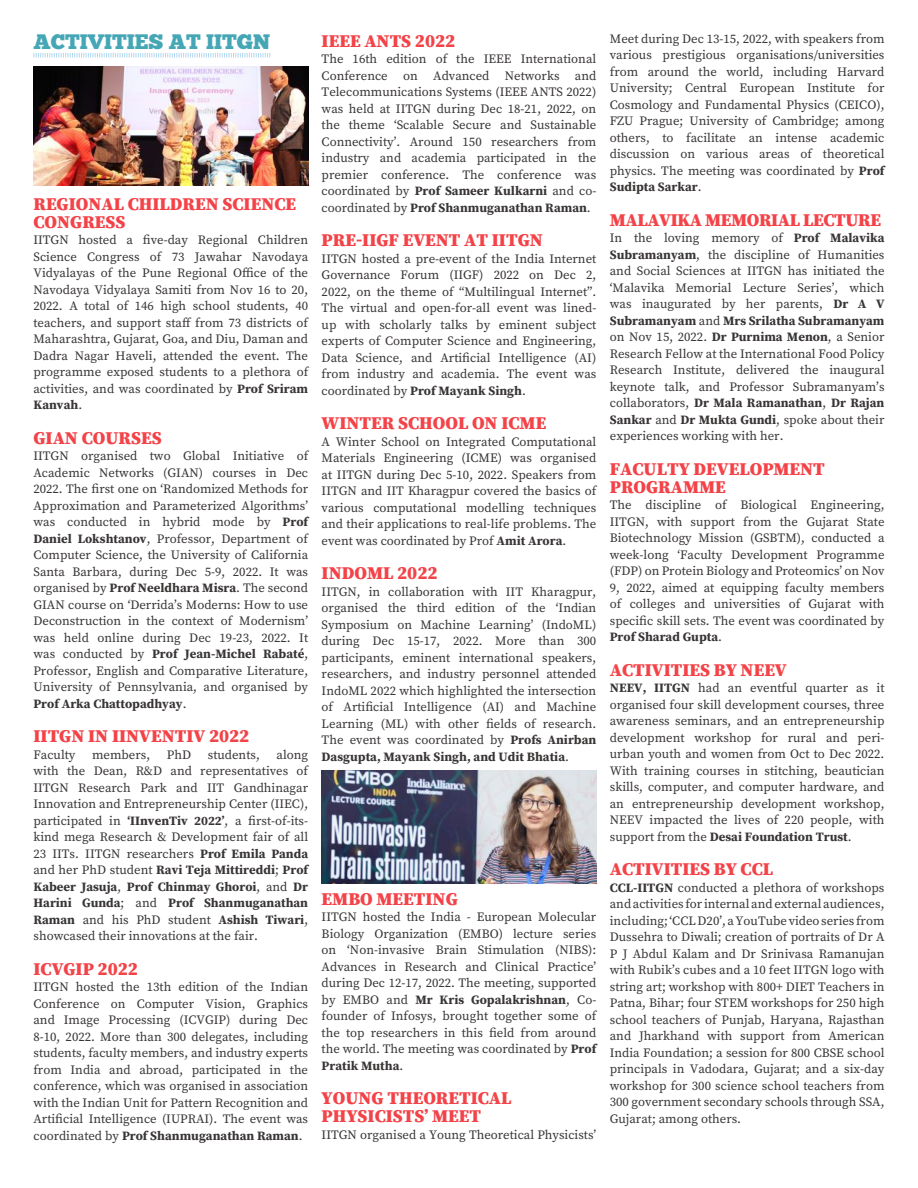
<style>
.page{position:relative;width:918px;height:1188px;background:#fff}
.page>*{position:absolute;margin:0;border:0;box-sizing:border-box;transform-origin:0 0}
.t1{font:21px "Chunk Five";color:#45a7b6}
.t2{font:900 18px/18px "Source Serif Pro";color:#f34348}
.t3{font:900 18px "Source Serif Pro";letter-spacing:-.02em;color:#f34348}
.t4{font:12.75px/16.5px "Source Serif Pro";color:#393535;text-align:justify}
.s1{font-weight:700}
</style>
<div class="page">
<svg style="left:33px;top:53px;width:237px;height:4px"></svg>
<img style="left:33px;top:67px;width:275px;height:119px">
<img style="left:322px;top:770px;width:274px;height:114px">
<h1 class="t1" style="left:33px;top:29px;width:238px">ACTIVITIES AT IITGN</h1>
<h2 class="t2" style="left:33px;top:194px;width:264px">REGIONAL CHILDREN SCIENCE<br>CONGRESS</h2>
<p class="t4" style="left:33px;top:232px;width:276px">IITGN hosted a five-day Regional Children Science Congress of 73 Jawahar Navodaya Vidyalayas of the Pune Regional Office of the Navodaya Vidyalaya Samiti from Nov 16 to 20, 2022. A total of 146 high school students, 40 teachers, and support staff from 73 districts of Maharashtra, Gujarat, Goa, and Diu, Daman and Dadra Nagar Haveli, attended the event. The programme exposed students to a plethora of activities, and was coordinated by <span class="s1">Prof Sriram Kanvah</span>.</p>
<h2 class="t2" style="left:33px;top:428px;width:130px">GIAN COURSES</h2>
<p class="t4" style="left:33px;top:448px;width:276px">IITGN organised two Global Initiative of Academic Networks (GIAN) courses in Dec 2022. The first one on ‘Randomized Methods for Approximation and Parameterized Algorithms’ was conducted in hybrid mode by <span class="s1">Prof Daniel Lokshtanov</span>, Professor, Department of Computer Science, the University of California Santa Barbara, during Dec 5-9, 2022. It was organised by <span class="s1">Prof Neeldhara Misra</span>. The second GIAN course on ‘Derrida’s Moderns: How to use Deconstruction in the context of Modernism’ was held online during Dec 19-23, 2022. It was conducted by <span class="s1">Prof Jean-Michel Rabaté</span>, Professor, English and Comparative Literature, University of Pennsylvania, and organised by <span class="s1">Prof Arka Chattopadhyay</span>.</p>
<h2 class="t2" style="left:33px;top:727px;width:217px">IITGN IN IINVENTIV 2022</h2>
<p class="t4" style="left:33px;top:746px;width:43px">Faculty</p>
<p class="t4" style="left:92px;top:746px;width:60px">members,</p>
<p class="t4" style="left:167px;top:746px;width:26px">PhD</p>
<p class="t4" style="left:208px;top:746px;width:54px">students,</p>
<p class="t4" style="left:33px;top:746px;width:276px;text-indent:243px">along with the Dean, R&amp;D and representatives of IITGN Research Park and IIT Gandhinagar Innovation and Entrepreneurship Center (IIEC), participated in <span class="s1">‘IInvenTiv 2022’</span>, a first-of-its&shy;kind mega Research &amp; Development fair of all 23 IITs. IITGN researchers <span class="s1">Prof Emila Panda </span>and her PhD student <span class="s1">Ravi Teja Mittireddi</span>; <span class="s1">Prof Kabeer Jasuja</span>, <span class="s1">Prof Chinmay Ghoroi</span>, and <span class="s1">Dr Harini Gunda</span>; and <span class="s1">Prof Shanmuganathan Raman</span> and his PhD student <span class="s1">Ashish Tiwari</span>, showcased their innovations at the fair.</p>
<h2 class="t2" style="left:33px;top:959px;width:106px">ICVGIP 2022</h2>
<p class="t4" style="left:33px;top:979px;width:276px">IITGN hosted the 13th edition of the Indian Conference on Computer Vision, Graphics and Image Processing (ICVGIP) during Dec 8-10, 2022. More than 300 delegates, including students, faculty members, and industry experts from India and abroad, participated in the conference, which was organised in association with the Indian Unit for Pattern Recognition and Artificial Intelligence (IUPRAI). The event was coordinated by <span class="s1">Prof Shanmuganathan Raman</span>.</p>
<h2 class="t2" style="left:322px;top:31px;width:135px">IEEE ANTS 2022</h2>
<p class="t4" style="left:322px;top:51px;width:276px">The 16th edition of the IEEE International Conference on Advanced Networks and Telecommunications Systems (IEEE ANTS 2022) was held at IITGN during Dec 18-21, 2022, on the theme ‘Scalable Secure and Sustainable Connectivity’. Around 150 researchers from industry and academia participated in the premier conference. The conference was coordinated by <span class="s1">Prof Sameer Kulkarni</span> and co&shy;coordinated by <span class="s1">Prof Shanmuganathan Raman</span>.</p>
<h2 class="t2" style="left:322px;top:231px;width:223px">PRE-IIGF EVENT AT IITGN</h2>
<p class="t4" style="left:322px;top:250px;width:276px">IITGN hosted a pre-event of the India Internet Governance Forum (IIGF) 2022 on Dec 2, 2022, on the theme of “Multilingual Internet”.<br>The virtual and open-for-all event was lined&shy;up with scholarly talks by eminent subject experts of Computer Science and Engineering, Data Science, and Artificial Intelligence (AI) from industry and academia. The event was coordinated by <span class="s1">Prof Mayank Singh</span>.</p>
<h2 class="t2" style="left:322px;top:414px;width:226px">WINTER SCHOOL ON ICME</h2>
<p class="t4" style="left:322px;top:433px;width:276px">A Winter School on Integrated Computational Materials Engineering (ICME) was organised at IITGN during Dec 5-10, 2022. Speakers from IITGN and IIT Kharagpur covered the basics of various computational modelling techniques and their applications to real-life problems. The event was coordinated by Prof <span class="s1">Amit Arora</span>.</p>
<h2 class="t2" style="left:322px;top:564px;width:117px">INDOML 2022</h2>
<p class="t4" style="left:322px;top:583px;width:276px">IITGN, in collaboration with IIT Kharagpur, organised the third edition of the ‘Indian Symposium on Machine Learning’ (IndoML) during Dec 15-17, 2022. More than 300 participants, eminent international speakers, researchers, and industry personnel attended IndoML 2022 which highlighted the intersection of Artificial Intelligence (AI) and Machine Learning (ML) with other fields of research.<br>The event was coordinated by <span class="s1">Profs Anirban Dasgupta, Mayank Singh, and Udit Bhatia</span>.</p>
<h2 class="t2" style="left:322px;top:889px;width:138px">EMBO MEETING</h2>
<p class="t4" style="left:322px;top:909px;width:276px">IITGN hosted the India - European Molecular Biology Organization (EMBO) lecture series on ‘Non-invasive Brain Stimulation (NIBS):<br>Advances in Research and Clinical Practice’ during Dec 12-17, 2022. The meeting, supported by EMBO and <span class="s1">Mr Kris Gopalakrishnan</span>, Co&shy;founder of Infosys, brought together some of the top researchers in this field from around the world. The meeting was coordinated by <span class="s1">Prof Pratik Mutha</span>.</p>
<h2 class="t2" style="left:322px;top:1089px;width:191px">YOUNG THEORETICAL<br>PHYSICISTS’ MEET</h2>
<p class="t4" style="left:322px;top:1126px;width:276px">IITGN organised a Young Theoretical Physicists’</p>
<p class="t4" style="left:610px;top:30px;width:276px">Meet during Dec 13-15, 2022, with speakers from various prestigious organisations/universities from around the world, including Harvard University; Central European Institute for Cosmology and Fundamental Physics (CEICO), FZU Prague; University of Cambridge; among others, to facilitate an intense academic discussion on various areas of theoretical physics. The meeting was coordinated by <span class="s1">Prof Sudipta Sarkar</span>.</p>
<h2 class="t3" style="left:610px;top:207px;width:273px">MALAVIKA MEMORIAL LECTURE</h2>
<p class="t4" style="left:610px;top:230px;width:276px">In the loving memory of <span class="s1">Prof Malavika Subramanyam</span>, the discipline of Humanities and Social Sciences at IITGN has initiated the ‘Malavika Memorial Lecture Series’, which was inaugurated by her parents, <span class="s1">Dr A V Subramanyam</span> and <span class="s1">Mrs Srilatha Subramanyam </span>on Nov 15, 2022. <span class="s1">Dr Purnima Menon</span>, a Senior Research Fellow at the International Food Policy Research Institute, delivered the inaugural keynote talk, and Professor Subramanyam’s collaborators, <span class="s1">Dr Mala Ramanathan</span>, <span class="s1">Dr Rajan Sankar</span> and <span class="s1">Dr Mukta Gundi</span>, spoke about their experiences working with her.</p>
<h2 class="t2" style="left:610px;top:459px;width:217px">FACULTY DEVELOPMENT<br>PROGRAMME</h2>
<p class="t4" style="left:610px;top:497px;width:276px">The discipline of Biological Engineering, IITGN, with support from the Gujarat State Biotechnology Mission (GSBTM), conducted a week-long ‘Faculty Development Programme (FDP) on Protein Biology and Proteomics’ on Nov 9, 2022, aimed at equipping faculty members of colleges and universities of Gujarat with specific skill sets. The event was coordinated by <span class="s1">Prof Sharad Gupta</span>.</p>
<h2 class="t2" style="left:610px;top:660px;width:178px">ACTIVITIES BY NEEV</h2>
<p class="t4" style="left:610px;top:680px;width:276px"><span class="s1">NEEV, IITGN</span> had an eventful quarter as it organised four skill development courses, three awareness seminars, and an entrepreneurship development workshop for rural and peri&shy;urban youth and women from Oct to Dec 2022.<br>With training courses in stitching, beautician skills, computer, and computer hardware, and an entrepreneurship development workshop, NEEV impacted the lives of 220 people, with support from the <span class="s1">Desai Foundation Trust</span>.</p>
<h2 class="t2" style="left:610px;top:860px;width:165px">ACTIVITIES BY CCL</h2>
<p class="t4" style="left:610px;top:879px;width:276px"><span class="s1">CCL-IITGN</span> conducted a plethora of workshops and activities for internal and external audiences, including; ‘CCL D20’, a YouTube video series from Dussehra to Diwali; creation of portraits of Dr A P J Abdul Kalam and Dr Srinivasa Ramanujan with Rubik’s cubes and a 10 feet IITGN logo with string art; workshop with 800+ DIET Teachers in Patna, Bihar; four STEM workshops for 250 high school teachers of Punjab, Haryana, Rajasthan and Jharkhand with support from American India Foundation; a session for 800 CBSE school principals in Vadodara, Gujarat; and a six-day workshop for 300 science school teachers from 300 government secondary schools through SSA, Gujarat; among others.</p>
</div>
